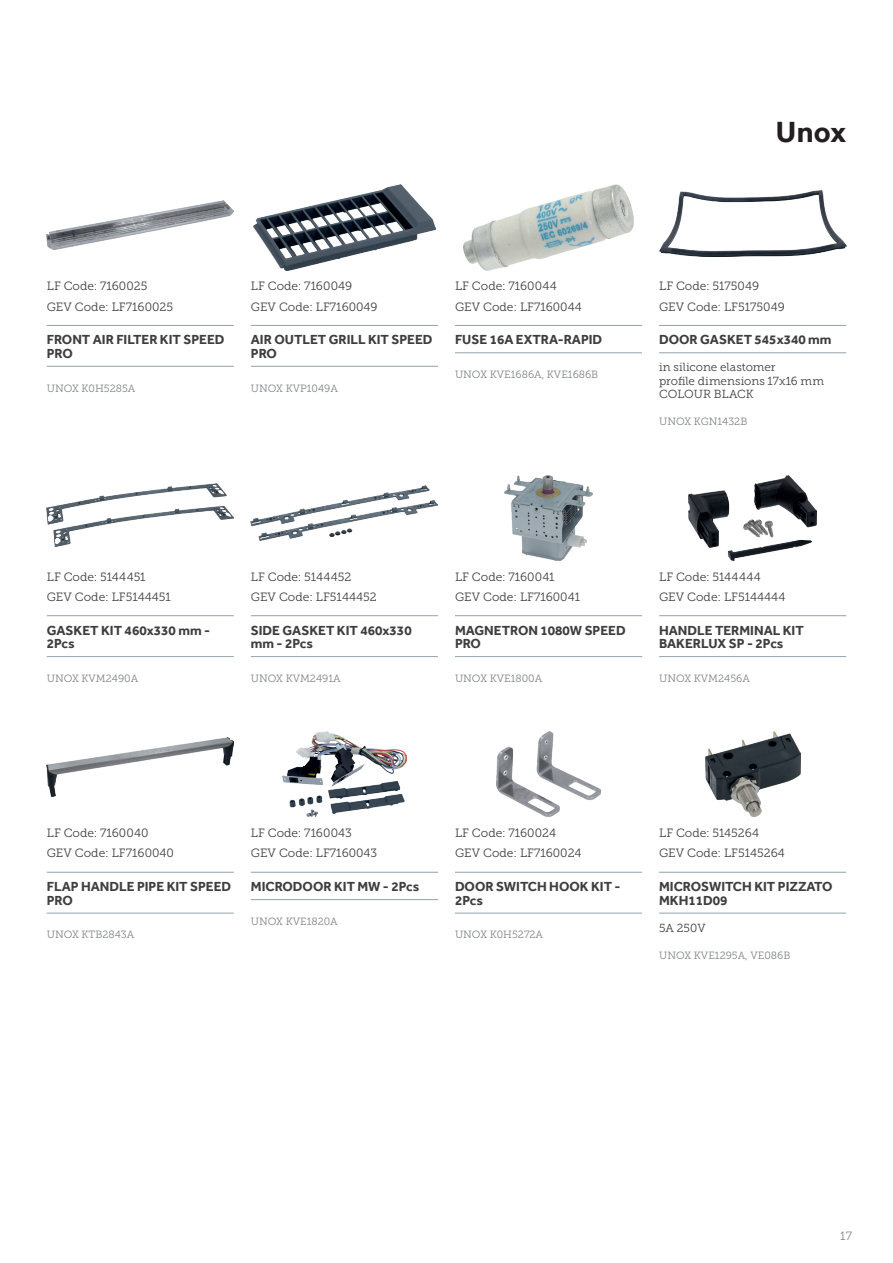
<style>
.page{position:relative;width:893px;height:1263px;background:#fff}
.page>*{position:absolute;margin:0;border:0;box-sizing:border-box;transform-origin:0 0}
.t1{font:700 30px "Effra";color:#231f20}
.t2{font:700 13.5px/13.5px "Effra";color:#3e3e3f}
.t3{font:12px/20.2px "Museo Slab 300";color:#3e3e3f}
.t4{font:12px "Museo Slab 300";color:#808285}
.t5{font:11.7px/13.5px "Museo Slab 300";color:#3e3e3f}
.t6{font:10.5px "Museo Slab 300";color:#808285}
</style>
<div class="page">
<hr style="left:47px;top:325px;width:187px;height:1px;background:#94a2aa">
<hr style="left:47px;top:366px;width:187px;height:1px;background:#94a2aa">
<img style="left:47px;top:201px;width:187px;height:49px">
<hr style="left:251px;top:325px;width:187px;height:1px;background:#94a2aa">
<hr style="left:251px;top:366px;width:187px;height:1px;background:#94a2aa">
<img style="left:253px;top:185px;width:183px;height:85px">
<hr style="left:455px;top:325px;width:187px;height:1px;background:#94a2aa">
<hr style="left:455px;top:352px;width:187px;height:1px;background:#94a2aa">
<img style="left:464px;top:185px;width:169px;height:85px">
<hr style="left:659px;top:325px;width:187px;height:1px;background:#94a2aa">
<hr style="left:659px;top:352px;width:187px;height:1px;background:#94a2aa">
<img style="left:659px;top:191px;width:187px;height:66px">
<hr style="left:47px;top:615px;width:187px;height:1px;background:#94a2aa">
<hr style="left:47px;top:656px;width:187px;height:1px;background:#94a2aa">
<img style="left:47px;top:483px;width:187px;height:64px">
<hr style="left:251px;top:615px;width:187px;height:1px;background:#94a2aa">
<hr style="left:251px;top:656px;width:187px;height:1px;background:#94a2aa">
<img style="left:251px;top:485px;width:187px;height:55px">
<hr style="left:455px;top:615px;width:187px;height:1px;background:#94a2aa">
<hr style="left:455px;top:656px;width:187px;height:1px;background:#94a2aa">
<img style="left:505px;top:475px;width:87px;height:85px">
<hr style="left:659px;top:615px;width:187px;height:1px;background:#94a2aa">
<hr style="left:659px;top:656px;width:187px;height:1px;background:#94a2aa">
<img style="left:689px;top:475px;width:127px;height:85px">
<hr style="left:47px;top:872px;width:187px;height:1px;background:#94a2aa">
<hr style="left:47px;top:913px;width:187px;height:1px;background:#94a2aa">
<img style="left:47px;top:737px;width:187px;height:59px">
<hr style="left:251px;top:872px;width:187px;height:1px;background:#94a2aa">
<hr style="left:251px;top:899px;width:187px;height:1px;background:#94a2aa">
<img style="left:283px;top:732px;width:123px;height:85px">
<hr style="left:455px;top:872px;width:187px;height:1px;background:#94a2aa">
<hr style="left:455px;top:913px;width:187px;height:1px;background:#94a2aa">
<img style="left:497px;top:732px;width:103px;height:85px">
<hr style="left:659px;top:872px;width:187px;height:1px;background:#94a2aa">
<hr style="left:659px;top:913px;width:187px;height:1px;background:#94a2aa">
<img style="left:705px;top:732px;width:95px;height:85px">
<p class="t3" style="left:47px;top:276px;width:128px">LF Code: 7160025<br>GEV Code: LF7160025</p>
<p class="t2" style="left:47px;top:333px;width:179px">FRONT AIR FILTER KIT SPEED<br>PRO</p>
<p class="t6" style="left:47px;top:382px;width:90px">UNOX K0H5285A</p>
<p class="t3" style="left:251px;top:276px;width:128px">LF Code: 7160049<br>GEV Code: LF7160049</p>
<p class="t2" style="left:251px;top:333px;width:183px">AIR OUTLET GRILL KIT SPEED<br>PRO</p>
<p class="t6" style="left:251px;top:382px;width:89px">UNOX KVP1049A</p>
<p class="t3" style="left:455px;top:276px;width:128px">LF Code: 7160044<br>GEV Code: LF7160044</p>
<p class="t2" style="left:455px;top:333px;width:149px">FUSE 16A EXTRA-RAPID</p>
<p class="t6" style="left:455px;top:369px;width:145px">UNOX KVE1686A, KVE1686B</p>
<h1 class="t1" style="left:776px;top:114px;width:72px">Unox</h1>
<p class="t3" style="left:659px;top:276px;width:127px">LF Code: 5175049<br>GEV Code: LF5175049</p>
<p class="t2" style="left:659px;top:333px;width:174px">DOOR GASKET 545x340 mm</p>
<p class="t5" style="left:659px;top:361px;width:166px">in silicone elastomer<br>profile dimensions 17x16 mm<br>COLOUR BLACK</p>
<p class="t6" style="left:659px;top:416px;width:90px">UNOX KGN1432B</p>
<p class="t3" style="left:47px;top:566px;width:126px">LF Code: 5144451<br>GEV Code: LF5144451</p>
<p class="t2" style="left:47px;top:623px;width:165px">GASKET KIT 460x330 mm -<br>2Pcs</p>
<p class="t6" style="left:47px;top:672px;width:93px">UNOX KVM2490A</p>
<p class="t3" style="left:251px;top:566px;width:127px">LF Code: 5144452<br>GEV Code: LF5144452</p>
<p class="t2" style="left:251px;top:623px;width:162px">SIDE GASKET KIT 460x330 mm - 2Pcs</p>
<p class="t6" style="left:251px;top:672px;width:91px">UNOX KVM2491A</p>
<p class="t3" style="left:455px;top:566px;width:127px">LF Code: 7160041<br>GEV Code: LF7160041</p>
<p class="t2" style="left:455px;top:623px;width:172px">MAGNETRON 1080W SPEED<br>PRO</p>
<p class="t6" style="left:455px;top:672px;width:89px">UNOX KVE1800A</p>
<p class="t3" style="left:659px;top:566px;width:128px">LF Code: 5144444<br>GEV Code: LF5144444</p>
<p class="t2" style="left:659px;top:623px;width:146px">HANDLE TERMINAL KIT<br>BAKERLUX SP - 2Pcs</p>
<p class="t6" style="left:659px;top:672px;width:92px">UNOX KVM2456A</p>
<p class="t3" style="left:47px;top:823px;width:129px">LF Code: 7160040<br>GEV Code: LF7160040</p>
<p class="t2" style="left:47px;top:880px;width:186px">FLAP HANDLE PIPE KIT SPEED<br>PRO</p>
<p class="t6" style="left:47px;top:929px;width:89px">UNOX KTB2843A</p>
<p class="t3" style="left:251px;top:823px;width:128px">LF Code: 7160043<br>GEV Code: LF7160043</p>
<p class="t2" style="left:251px;top:880px;width:170px">MICRODOOR KIT MW - 2Pcs</p>
<p class="t6" style="left:251px;top:915px;width:88px">UNOX KVE1820A</p>
<p class="t3" style="left:455px;top:823px;width:128px">LF Code: 7160024<br>GEV Code: LF7160024</p>
<p class="t2" style="left:455px;top:880px;width:167px">DOOR SWITCH HOOK KIT -<br>2Pcs</p>
<p class="t6" style="left:455px;top:929px;width:90px">UNOX K0H5272A</p>
<p class="t3" style="left:659px;top:823px;width:127px">LF Code: 5145264<br>GEV Code: LF5145264</p>
<p class="t2" style="left:659px;top:880px;width:175px">MICROSWITCH KIT PIZZATO<br>MKH11D09</p>
<p class="t5" style="left:659px;top:921px;width:48px">5A 250V</p>
<p class="t6" style="left:659px;top:949px;width:133px">UNOX KVE1295A, VE086B</p>
<p class="t4" style="left:840px;top:1229px;width:13px">17</p>
</div>
